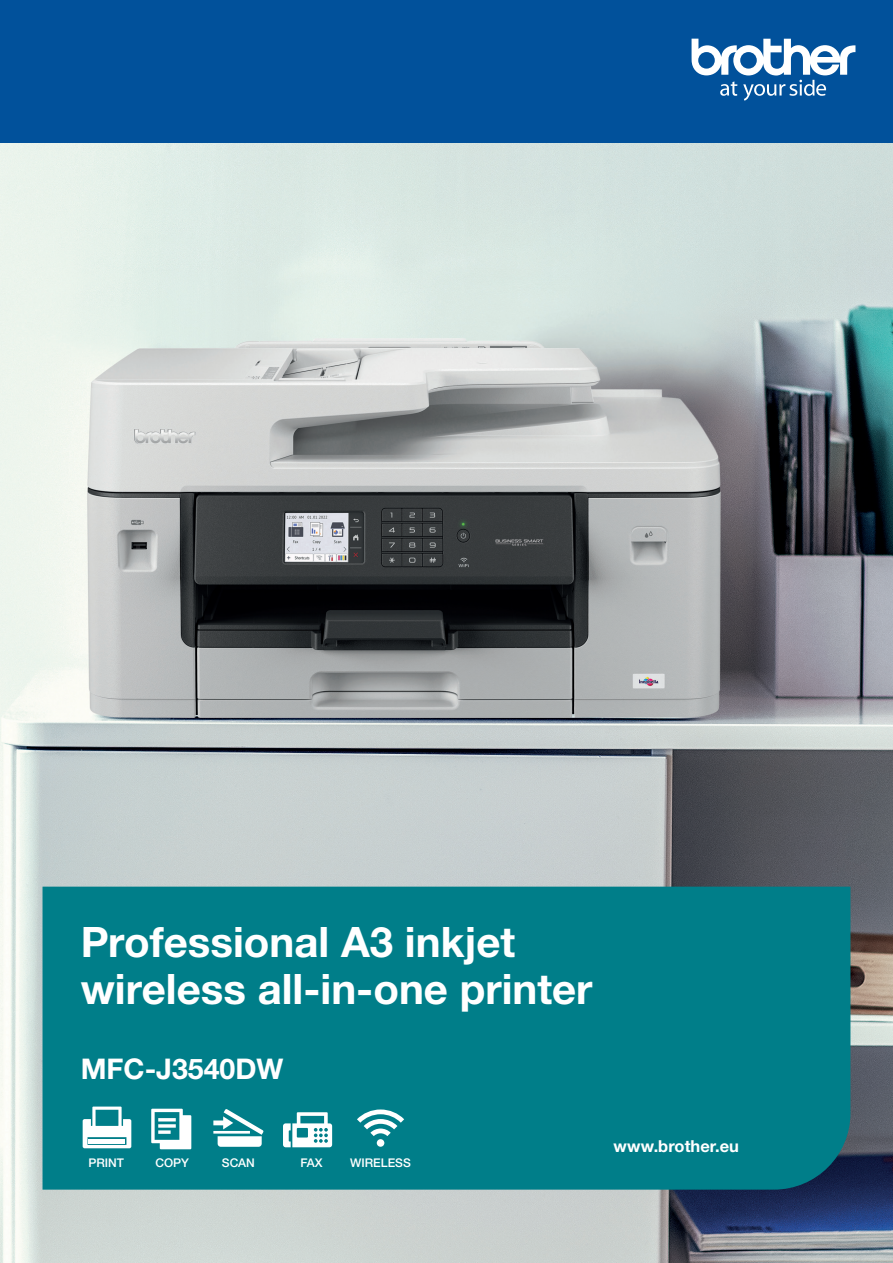
<style>
.page{position:relative;width:893px;height:1263px;background:#fff}
.page>*{position:absolute;margin:0;border:0;box-sizing:border-box;transform-origin:0 0}
.t1{font:700 42px/46.5px "Helvetica Neue LTW1 G";color:#fff}
.t2{font:700 28.5px "Helvetica Neue LTW1 G";color:#fff}
.t3{font:700 16.5px "Helvetica Neue LTW1 G";color:#fff}
.t4{font:500 12px "Helvetica Neue LTW1 G";color:#fff}
</style>
<div class="page">
<img style="left:0;top:142px;width:893px;height:1121px">
<div style="left:43px;top:887px;width:807px;height:302px;background:#007e89"></div>
<svg style="left:213px;top:1109px;width:51px;height:38px"></svg>
<svg style="left:83px;top:1106px;width:48px;height:42px"></svg>
<div style="left:89px;top:1138px;width:36px;height:5px;background:#fff"></div>
<svg style="left:151px;top:1109px;width:40px;height:40px"></svg>
<svg style="left:283px;top:1112px;width:49px;height:35px"></svg>
<svg style="left:357px;top:1109px;width:47px;height:38px"></svg>
<div style="left:0;top:0;width:893px;height:142px;background:#01519b"></div>
<svg style="left:692px;top:39px;width:163px;height:62px"></svg>
<p class="t1" style="left:81px;top:918px;width:513px">Professional A3 inkjet wireless all-in-one printer</p>
<p class="t2" style="left:81px;top:1051px;width:204px">MFC-J3540DW</p>
<p class="t4" style="left:89px;top:1155px;width:37px">PRINT</p>
<p class="t4" style="left:155px;top:1155px;width:35px">COPY</p>
<p class="t4" style="left:222px;top:1155px;width:34px">SCAN</p>
<p class="t4" style="left:300px;top:1155px;width:24px">FAX</p>
<p class="t4" style="left:350px;top:1155px;width:62px">WIRELESS</p>
<p class="t3" style="left:613px;top:1136px;width:127px">www.brother.eu</p>
</div>
